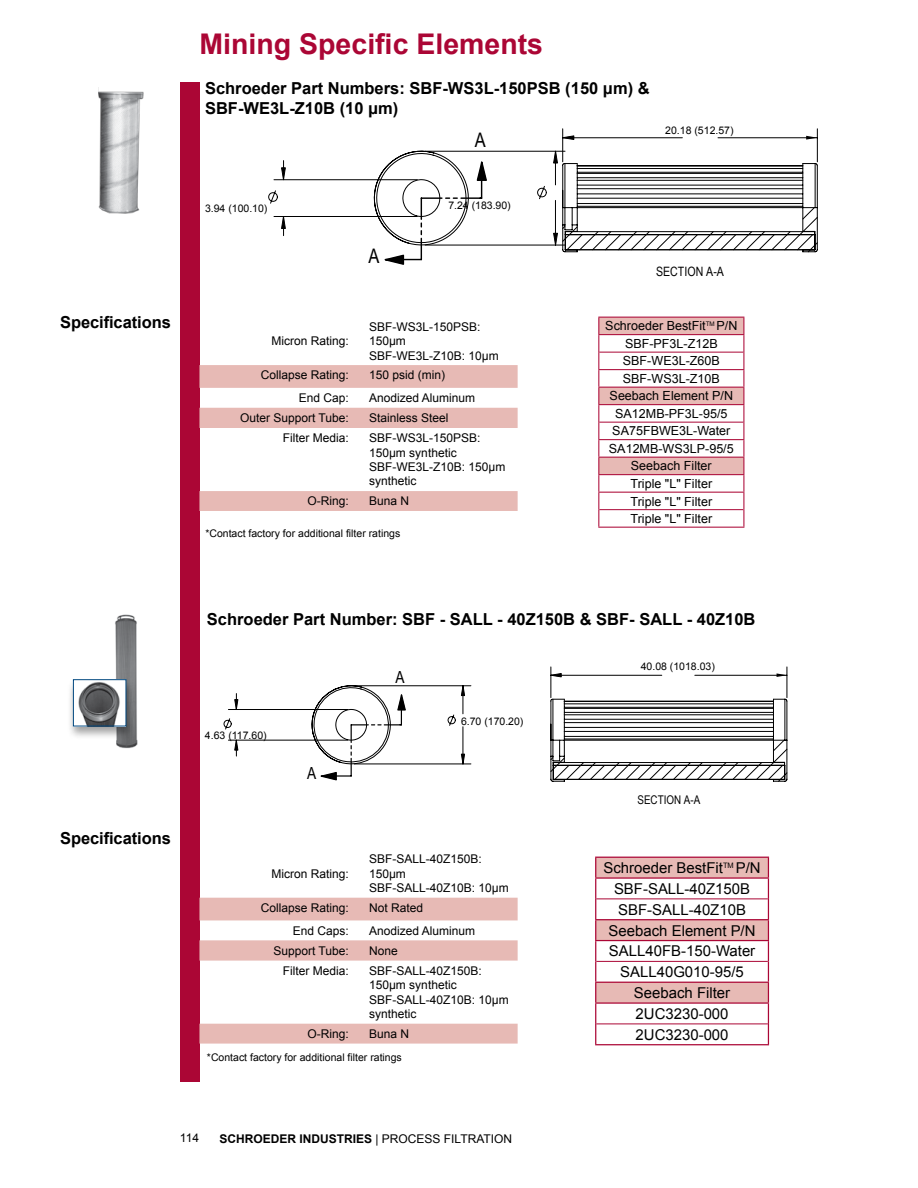
<style>
.page{position:relative;width:918px;height:1188px;background:#fff}
.page>*{position:absolute;margin:0;border:0;box-sizing:border-box;transform-origin:0 0}
.t1{font:700 28.5px "Arial";color:#ab0635}
.t2{font:20.1px "Arial Narrow";color:#000}
.t3{font:16.65px "Arial Narrow";color:#000}
.t4{font:700 16.5px/19.8px "Arial";color:#000}
.t5{font:15px/20.9px "Arial";color:#000;text-align:center}
.t6{font:12.9px "Arial Narrow";color:#000}
.t7{font:12.6px/17.5px "Arial";color:#000;text-align:center}
.t8{font:12px/14.4px "Arial";color:#000}
.t9{font:700 12px "Arial";color:#000}
.t10{font:12px "Arial Narrow";color:#000}
.t11{font:10.5px "Arial";color:#000}
.s1{font-weight:400}
</style>
<div class="page">
<div style="left:180px;top:82px;width:19px;height:1000px;background:#ab0635"></div>
<svg style="left:199px;top:898px;width:319px;height:146px"></svg>
<svg style="left:199px;top:365px;width:319px;height:146px"></svg>
<svg style="left:595px;top:857px;width:174px;height:187px"></svg>
<hr style="left:595px;top:1044px;width:174px;height:1px;background:#ab0635">
<hr style="left:596px;top:899px;width:172px;height:1px;background:#ab0635">
<hr style="left:596px;top:961px;width:172px;height:1px;background:#ab0635">
<hr style="left:596px;top:1024px;width:172px;height:1px;background:#ab0635">
<svg style="left:598px;top:317px;width:146px;height:210px"></svg>
<hr style="left:598px;top:527px;width:146px;height:1px;background:#ab0635">
<hr style="left:599px;top:352px;width:144px;height:1px;background:#ab0635">
<hr style="left:599px;top:422px;width:144px;height:1px;background:#ab0635">
<hr style="left:599px;top:509px;width:144px;height:1px;background:#ab0635">
<img style="left:99px;top:91px;width:45px;height:123px">
<hr style="left:718px;top:137px;width:99px;height:1px;background:#000">
<hr style="left:563px;top:137px;width:119px;height:1px;background:#000">
<hr style="left:817px;top:129px;width:1px;height:33px;background:#000">
<hr style="left:562px;top:129px;width:1px;height:33px;background:#000">
<svg style="left:562px;top:135px;width:13px;height:5px"></svg>
<svg style="left:806px;top:136px;width:11px;height:4px"></svg>
<svg style="left:268px;top:146px;width:550px;height:119px"></svg>
<hr style="left:481px;top:162px;width:1px;height:36px;background:#000">
<hr style="left:385px;top:259px;width:36px;height:1px;background:#000">
<svg style="left:550px;top:698px;width:238px;height:84px"></svg>
<hr style="left:695px;top:675px;width:92px;height:1px;background:#000">
<hr style="left:551px;top:675px;width:111px;height:1px;background:#000">
<hr style="left:787px;top:667px;width:1px;height:31px;background:#000">
<hr style="left:551px;top:667px;width:1px;height:31px;background:#000">
<svg style="left:550px;top:673px;width:12px;height:5px"></svg>
<svg style="left:777px;top:673px;width:10px;height:4px"></svg>
<svg style="left:223px;top:685px;width:249px;height:96px"></svg>
<hr style="left:401px;top:695px;width:1px;height:30px;background:#000">
<hr style="left:321px;top:775px;width:30px;height:2px;background:#000">
<img style="left:115px;top:614px;width:23px;height:135px">
<div style="left:67px;top:678px;width:69px;height:62px;background:#000;opacity:.37"></div>
<img style="left:75px;top:681px;width:49px;height:43px">
<div style="left:73px;top:679px;width:53px;height:47px;border:1px solid #00477f"></div>
<h3 class="t4" style="left:60px;top:313px;width:112px">Specifications</h3>
<h1 class="t1" style="left:199px;top:25px;width:345px">Mining Specific Elements</h1>
<h3 class="t4" style="left:205px;top:79px;width:446px">Schroeder Part Numbers: SBF-WS3L-150PSB (150 μm) &amp;<br>SBF-WE3L-Z10B (10 μm)</h3>
<h2 class="t2" style="left:475px;top:126px;width:12px">A</h2>
<p class="t11" style="left:665px;top:123px;width:70px">20.18 (512.57)</p>
<p class="t11" style="left:205px;top:202px;width:64px">3.94 (100.10)</p>
<p class="t11" style="left:448px;top:199px;width:64px">7.24 (183.90)</p>
<h2 class="t2" style="left:368px;top:241px;width:12px">A</h2>
<p class="t8" style="left:271px;top:334px;width:79px">Micron Rating:</p>
<p class="t8" style="left:369px;top:319px;width:131px">SBF-WS3L-150PSB:<br>150μm<br>SBF-WE3L-Z10B: 10μm</p>
<p class="t8" style="left:261px;top:368px;width:90px">Collapse Rating:</p>
<p class="t8" style="left:369px;top:368px;width:78px">150 psid (min)</p>
<p class="t8" style="left:299px;top:391px;width:52px">End Cap:</p>
<p class="t8" style="left:369px;top:391px;width:108px">Anodized Aluminum</p>
<p class="t8" style="left:240px;top:411px;width:110px">Outer Support Tube:</p>
<p class="t8" style="left:369px;top:411px;width:81px">Stainless Steel</p>
<p class="t8" style="left:283px;top:431px;width:68px">Filter Media:</p>
<p class="t8" style="left:369px;top:431px;width:138px">SBF-WS3L-150PSB:<br>150μm synthetic<br>SBF-WE3L-Z10B: 150μm synthetic</p>
<p class="t8" style="left:307px;top:494px;width:43px">O-Ring:</p>
<p class="t8" style="left:369px;top:494px;width:42px">Buna N</p>
<p class="t11" style="left:205px;top:526px;width:196px">*Contact factory for additional filter ratings</p>
<p class="t6" style="left:656px;top:262px;width:69px">SECTION A-A</p>
<p class="t7" style="left:605px;top:317px;width:134px">Schroeder BestFit<sup>TM</sup> P/N<br>SBF-PF3L-Z12B<br>SBF-WE3L-Z60B<br>SBF-WS3L-Z10B<br>Seebach Element P/N<br>SA12MB-PF3L-95/5<br>SA75FBWE3L-Water<br>SA12MB-WS3LP-95/5<br>Seebach Filter<br>Triple "L" Filter<br>Triple "L" Filter<br>Triple "L" Filter</p>
<h3 class="t4" style="left:60px;top:829px;width:112px">Specifications</h3>
<h3 class="t4" style="left:207px;top:610px;width:550px">Schroeder Part Number: SBF - SALL - 40Z150B &amp; SBF- SALL - 40Z10B</h3>
<p class="t11" style="left:205px;top:728px;width:63px">4.63 (117.60)</p>
<h3 class="t3" style="left:307px;top:761px;width:11px">A</h3>
<h3 class="t3" style="left:396px;top:664px;width:11px">A</h3>
<p class="t11" style="left:461px;top:714px;width:64px">6.70 (170.20)</p>
<p class="t8" style="left:271px;top:866px;width:79px">Micron Rating:</p>
<p class="t8" style="left:369px;top:852px;width:141px">SBF-SALL-40Z150B:<br>150μm<br>SBF-SALL-40Z10B: 10μm</p>
<p class="t8" style="left:261px;top:901px;width:90px">Collapse Rating:</p>
<p class="t8" style="left:369px;top:901px;width:56px">Not Rated</p>
<p class="t8" style="left:293px;top:923px;width:58px">End Caps:</p>
<p class="t8" style="left:369px;top:923px;width:108px">Anodized Aluminum</p>
<p class="t8" style="left:273px;top:943px;width:77px">Support Tube:</p>
<p class="t8" style="left:369px;top:943px;width:30px">None</p>
<p class="t8" style="left:283px;top:964px;width:68px">Filter Media:</p>
<p class="t8" style="left:369px;top:964px;width:141px">SBF-SALL-40Z150B:<br>150μm synthetic<br>SBF-SALL-40Z10B: 10μm synthetic</p>
<p class="t8" style="left:307px;top:1027px;width:43px">O-Ring:</p>
<p class="t8" style="left:369px;top:1027px;width:42px">Buna N</p>
<p class="t11" style="left:207px;top:1051px;width:196px">*Contact factory for additional filter ratings</p>
<p class="t11" style="left:641px;top:659px;width:76px">40.08 (1018.03)</p>
<p class="t10" style="left:637px;top:791px;width:64px">SECTION A-A</p>
<p class="t5" style="left:603px;top:858px;width:159px">Schroeder BestFit<sup>TM</sup> P/N<br>SBF-SALL-40Z150B<br>SBF-SALL-40Z10B<br>Seebach Element P/N<br>SALL40FB-150-Water<br>SALL40G010-95/5<br>Seebach Filter<br>2UC3230-000<br>2UC3230-000</p>
<p class="t8" style="left:180px;top:1131px;width:21px">114</p>
<p class="t9" style="left:219px;top:1131px;width:294px">SCHROEDER INDUSTRIES <span class="s1">| PROCESS FILTRATION</span></p>
</div>
